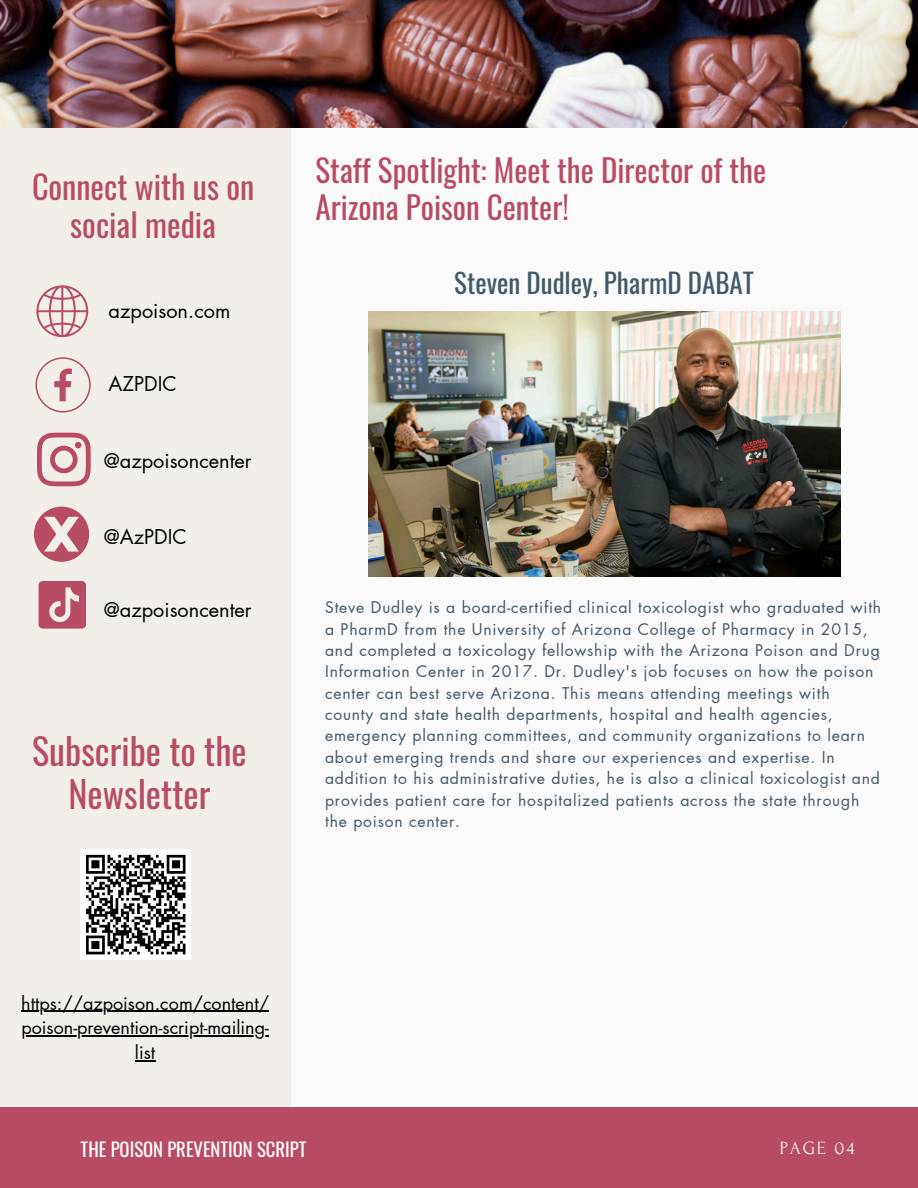
<style>
.page{position:relative;width:918px;height:1188px;background:#fafafa}
.page>*{position:absolute;margin:0;border:0;box-sizing:border-box;transform-origin:0 0}
.t1{font:36.15px/42.8px "Oswald";color:#b84c65;text-align:center}
.t2{font:32.25px/38.2px "Oswald";color:#b84c65;text-align:center}
.t3{font:31.2px/37px "Oswald";color:#b84c65}
.t4{font:27px "Oswald";color:#435967}
.t5{font:19.95px "Futura LT Pro";color:#000}
.t6{font:18.6px "Oswald";color:#fff}
.t7{font:18.6px "Forum";letter-spacing:.1em;color:#fafafa}
.t8{font:18px/24.8px "Futura LT Pro";color:#000;text-align:center}
.t9{font:15.75px/21.3px "Futura LT Pro";letter-spacing:.05em;color:#435967}
</style>
<div class="page">
<div style="left:0;top:92px;width:291px;height:1083px;background:#f2efeb"></div>
<div style="left:0;top:1107px;width:918px;height:81px;background:#b84c65"></div>
<img style="left:0;top:0;width:918px;height:127px">
<svg style="left:36px;top:285px;width:53px;height:53px"></svg>
<svg style="left:35px;top:357px;width:56px;height:55px"></svg>
<svg style="left:37px;top:433px;width:54px;height:53px"></svg>
<svg style="left:39px;top:581px;width:47px;height:47px;background:#c1687c"></svg>
<svg style="left:34px;top:507px;width:55px;height:55px"></svg>
<div style="left:81px;top:850px;width:110px;height:110px;background:#fff"></div>
<svg style="left:86px;top:854px;width:100px;height:101px"></svg>
<img style="left:368px;top:311px;width:473px;height:266px">
<hr style="left:21px;top:1011px;width:248px;height:1px;background:#000">
<hr style="left:21px;top:1036px;width:248px;height:1px;background:#000">
<svg style="left:135px;top:1060px;width:20px;height:1px"></svg>
<p class="t2" style="left:32px;top:166px;width:224px">Connect with us on social media</p>
<p class="t5" style="left:109px;top:302px;width:123px">azpoison.com</p>
<p class="t5" style="left:109px;top:375px;width:70px">AZPDIC</p>
<h2 class="t5" style="left:104px;top:451px;width:149px">@azpoisoncenter</h2>
<p class="t5" style="left:104px;top:528px;width:84px">@AzPDIC</p>
<h5 class="t5" style="left:104px;top:601px;width:149px">@azpoisoncenter</h5>
<h5 class="t1" style="left:32px;top:729px;width:216px">Subscribe to the<br>Newsletter</h5>
<p class="t3" style="left:315px;top:150px;width:452px">Staff Spotlight: Meet the Director of the<br>Arizona Poison Center!</p>
<h1 class="t4" style="left:454px;top:262px;width:301px">Steven Dudley, PharmD DABAT</h1>
<h4 class="t9" style="left:325px;top:597px;width:558px">Steve Dudley is a board-certified clinical toxicologist who graduated with a PharmD from the University of Arizona College of Pharmacy in 2015, and completed a toxicology fellowship with the Arizona Poison and Drug Information Center in 2017. Dr. Dudley's job focuses on how the poison center can best serve Arizona. This means attending meetings with county and state health departments, hospital and health agencies, emergency planning committees, and community organizations to learn about emerging trends and share our experiences and expertise. In addition to his administrative duties, he is also a clinical toxicologist and provides patient care for hospitalized patients across the state through the poison center.</h4>
<p class="t8" style="left:21px;top:991px;width:249px">https://azpoison.com/content/</p>
<h5 class="t8" style="left:21px;top:1016px;width:249px">poison-prevention-script-mailing&shy;list</h5>
<p class="t6" style="left:81px;top:1135px;width:227px">THE POISON PREVENTION SCRIPT</p>
<h5 class="t7" style="left:780px;top:1138px;width:76px">PAGE 04</h5>
</div>
